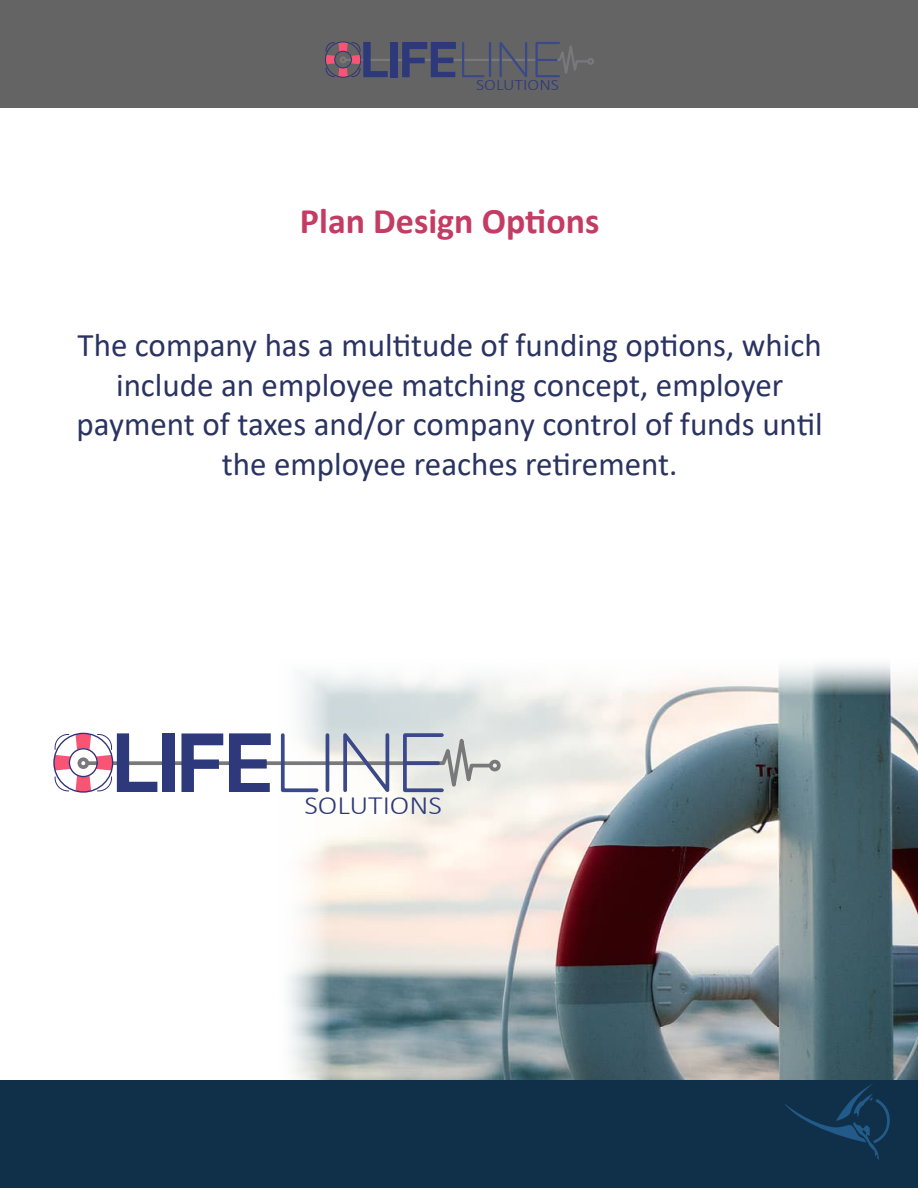
<style>
.page{position:relative;width:918px;height:1188px;background:#fff}
.page>*{position:absolute;margin:0;border:0;box-sizing:border-box;transform-origin:0 0}
.Pink_Header{font:700 36px "Calibri";color:#c43c63}
.Body{font:33px/39.6px "Calibri";color:#2a3361;text-align:center}
.t1{font:300 26.55px "Calibri";color:#2d397a;scale:1.12 1}
.t2{font:300 15.9px "Calibri";color:#2d397a;scale:1.12 1}
</style>
<div class="page">
<div style="left:0;top:1080px;width:918px;height:108px;background:#103049"></div>
<div style="left:0;top:0;width:918px;height:108px;background:#646464"></div>
<svg style="left:784px;top:1083px;width:106px;height:77px"></svg>
<svg style="left:325px;top:41px;width:262px;height:37px"></svg>
<div style="left:536px;top:42px;width:24px;height:35px;border:2px solid #3a4989"></div>
<hr style="left:537px;top:59px;width:20px;height:2px;background:#3a4989">
<div style="left:587px;top:58px;width:7px;height:7px;border:2px solid #79787b;border-radius:50%"></div>
<div style="left:340px;top:56px;width:7px;height:7px;border:2px solid #79787b;border-radius:50%"></div>
<img style="left:288px;top:664px;width:630px;height:416px">
<svg style="left:53px;top:719px;width:442px;height:87px"></svg>
<div style="left:403px;top:733px;width:41px;height:59px;border:4px solid #3a4989"></div>
<svg style="left:405px;top:761px;width:33px;height:4px"></svg>
<div style="left:489px;top:760px;width:12px;height:11px;border:4px solid #79787b;border-radius:50%"></div>
<div style="left:78px;top:757px;width:11px;height:12px;border:4px solid #79787b;border-radius:50%"></div>
<p class="t2" style="left:476px;top:75px;width:75px">SOLUTIONS</p>
<p class="Pink_Header" style="left:300px;top:196px;width:301px">Plan Design Options</p>
<p class="Body" style="left:77px;top:324px;width:748px">The company has a multitude of funding options, which include an employee matching concept, employer payment of taxes and/or company control of funds until the employee reaches retirement.</p>
<p class="t1" style="left:305px;top:788px;width:124px">SOLUTIONS</p>
</div>
